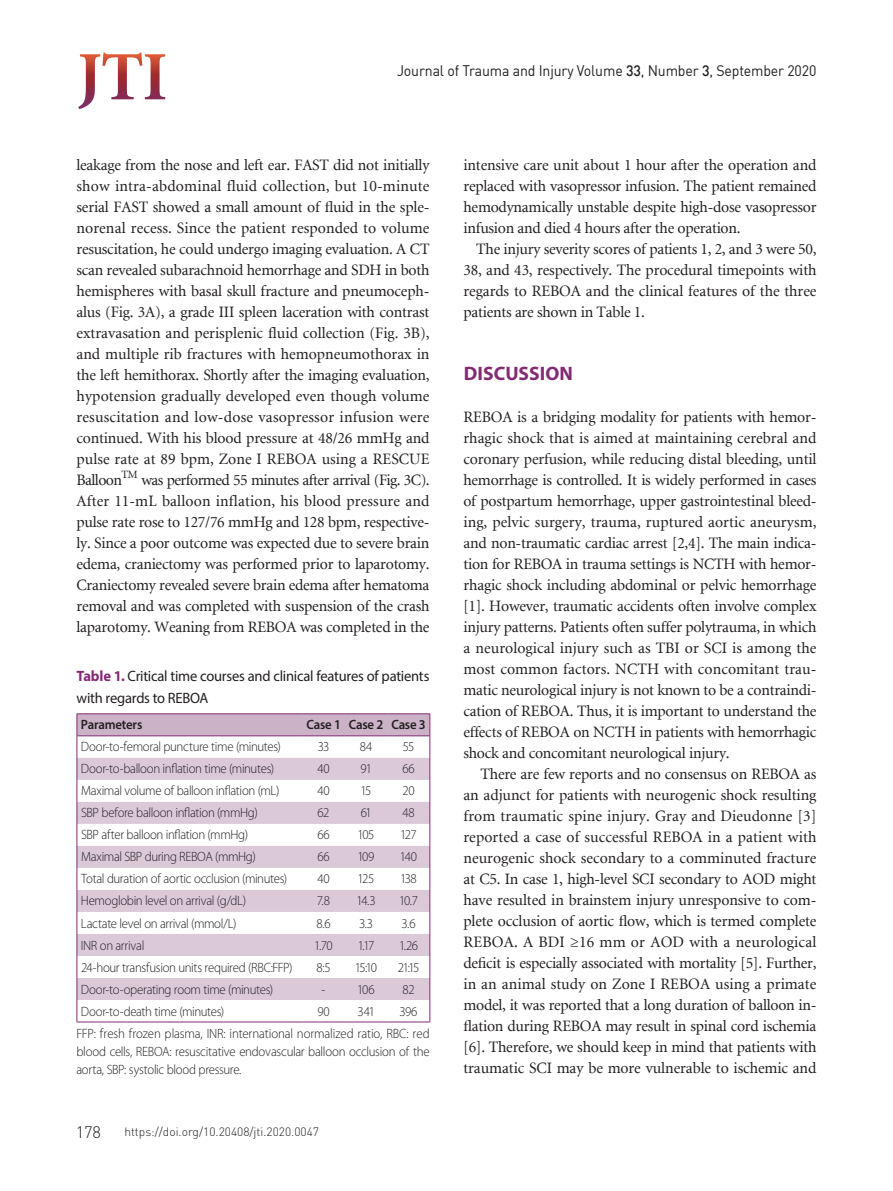
<style>
.page{position:relative;width:893px;height:1191px;background:#fff}
.page>*{position:absolute;margin:0;border:0;box-sizing:border-box;transform-origin:0 0}
.t1{font:700 19.5px "Myriad Pro";letter-spacing:.005em;color:#832b73}
.t2{font:300 16.5px "DIN Pro";color:#231f20}
.t3{font:15.75px/21px "Minion LT";letter-spacing:-.015em;color:#231f20;text-align:justify}
.t4{font:15px/21px "Myriad Pro";letter-spacing:-.015em;color:#231f20}
.t5{font:15px "DIN";letter-spacing:-.01em;color:#231f20;scale:.94 1}
.t6{font:300 13.5px/22.4px "Myriad Pro";letter-spacing:-.025em;color:#231f20;scale:.95 1}
.t7{font:600 13.5px "Myriad Pro";letter-spacing:-.015em;color:#231f20;scale:.95 1}
.t8{font:300 12px "DIN Pro";color:#231f20}
.s1{font-weight:500}
.s2{font-family:"Frutiger LT Std";font-weight:300}
.s3{font-weight:700;color:#832b73}
</style>
<div class="page">
<svg style="left:78px;top:53px;width:87px;height:56px"></svg>
<hr style="left:77px;top:713px;width:225px;height:1px;background:#832b73">
<hr style="left:302px;top:713px;width:43px;height:1px;background:#832b73">
<hr style="left:345px;top:713px;width:42px;height:1px;background:#832b73">
<hr style="left:387px;top:713px;width:43px;height:1px;background:#832b73">
<svg style="left:77px;top:714px;width:353px;height:307px"></svg>
<hr style="left:77px;top:1021px;width:225px;height:1px;background:#832b73">
<hr style="left:302px;top:1021px;width:43px;height:1px;background:#832b73">
<hr style="left:345px;top:1021px;width:42px;height:1px;background:#832b73">
<hr style="left:387px;top:1021px;width:43px;height:1px;background:#832b73">
<p class="t5" style="left:397px;top:61px;width:448px">Journal of Trauma and Injury Volume <span class="s1">33</span>, Number <span class="s1">3</span>, September 2020</p>
<p class="t3" style="left:76px;top:155px;width:355px">leakage from the nose and left ear. FAST did not initially show intra-abdominal fluid collection, but 10-minute serial FAST showed a small amount of fluid in the sple&shy;norenal recess. Since the patient responded to volume resuscitation, he could undergo imaging evaluation. A CT scan revealed subarachnoid hemorrhage and SDH in both hemispheres with basal skull fracture and pneumoceph&shy;alus (Fig. 3A), a grade III spleen laceration with contrast extravasation and perisplenic fluid collection (Fig. 3B), and multiple rib fractures with hemopneumothorax in the left hemithorax. Shortly after the imaging evaluation, hypotension gradually developed even though volume resuscitation and low-dose vasopressor infusion were continued. With his blood pressure at 48/26 mmHg and pulse rate at 89 bpm, Zone I REBOA using a RESCUE Balloon<sup>TM</sup> was performed 55 minutes after arrival (Fig. 3C).<br>After 11-mL balloon inflation, his blood pressure and pulse rate rose to 127/76 mmHg and 128 bpm, respective&shy;ly. Since a poor outcome was expected due to severe brain edema, craniectomy was performed prior to laparotomy.<br>Craniectomy revealed severe brain edema after hematoma removal and was completed with suspension of the crash laparotomy. Weaning from REBOA was completed in the</p>
<p class="t3" style="left:463px;top:155px;width:354px">intensive care unit about 1 hour after the operation and replaced with vasopressor infusion. The patient remained hemodynamically unstable despite high-dose vasopressor infusion and died 4 hours after the operation.</p>
<p class="t3" style="left:463px;top:239px;width:355px;text-indent:13px">The injury severity scores of patients 1, 2, and 3 were 50, 38, and 43, respectively. The procedural timepoints with regards to REBOA and the clinical features of the three patients are shown in Table 1.</p>
<p class="t1" style="left:464px;top:360px;width:111px">DISCUSSION</p>
<p class="t3" style="left:463px;top:407px;width:355px">REBOA is a bridging modality for patients with hemor&shy;rhagic shock that is aimed at maintaining cerebral and coronary perfusion, while reducing distal bleeding, until hemorrhage is controlled. It is widely performed in cases of postpartum hemorrhage, upper gastrointestinal bleed&shy;ing, pelvic surgery, trauma, ruptured aortic aneurysm, and non-traumatic cardiac arrest [2,4]. The main indica&shy;tion for REBOA in trauma settings is NCTH with hemor&shy;rhagic shock including abdominal or pelvic hemorrhage [1]. However, traumatic accidents often involve complex injury patterns. Patients often suffer polytrauma, in which a neurological injury such as TBI or SCI is among the most common factors. NCTH with concomitant trau&shy;matic neurological injury is not known to be a contraindi&shy;cation of REBOA. Thus, it is important to understand the effects of REBOA on NCTH in patients with hemorrhagic shock and concomitant neurological injury.</p>
<p class="t3" style="left:463px;top:763px;width:355px;text-indent:17px">There are few reports and no consensus on REBOA as an adjunct for patients with neurogenic shock resulting from traumatic spine injury. Gray and Dieudonne [3] reported a case of successful REBOA in a patient with neurogenic shock secondary to a comminuted fracture at C5. In case 1, high-level SCI secondary to AOD might have resulted in brainstem injury unresponsive to com&shy;plete occlusion of aortic flow, which is termed complete REBOA. A BDI <span class="s2">≥</span>16 mm or AOD with a neurological deficit is especially associated with mortality [5]. Further, in an animal study on Zone I REBOA using a primate model, it was reported that a long duration of balloon in&shy;flation during REBOA may result in spinal cord ischemia [6]. Therefore, we should keep in mind that patients with traumatic SCI may be more vulnerable to ischemic and</p>
<p class="t4" style="left:77px;top:665px;width:354px"><span class="s3">Table 1.</span> Critical time courses and clinical features of patients with regards to REBOA</p>
<p class="t7" style="left:81px;top:716px;width:66px">Parameters</p>
<p class="t7" style="left:306px;top:716px;width:127px">Case 1 Case 2 Case 3</p>
<p class="t6" style="left:81px;top:736px;width:212px">Door-to-femoral puncture time (minutes)</p>
<p class="t6" style="left:318px;top:736px;width:14px">33</p>
<p class="t6" style="left:360px;top:736px;width:15px">84</p>
<p class="t6" style="left:403px;top:736px;width:14px">55</p>
<p class="t6" style="left:81px;top:758px;width:205px">Door-to-balloon inflation time (minutes)</p>
<p class="t6" style="left:317px;top:758px;width:15px">40</p>
<p class="t6" style="left:360px;top:758px;width:14px">91</p>
<p class="t6" style="left:402px;top:758px;width:15px">66</p>
<p class="t6" style="left:81px;top:780px;width:210px">Maximal volume of balloon inflation (mL)</p>
<p class="t6" style="left:317px;top:780px;width:15px">40</p>
<p class="t6" style="left:361px;top:780px;width:13px">15</p>
<p class="t6" style="left:403px;top:780px;width:14px">20</p>
<p class="t6" style="left:81px;top:802px;width:188px">SBP before balloon inflation (mmHg)</p>
<p class="t6" style="left:318px;top:802px;width:14px">62</p>
<p class="t6" style="left:361px;top:802px;width:13px">61</p>
<p class="t6" style="left:402px;top:802px;width:15px">48</p>
<p class="t6" style="left:81px;top:824px;width:177px">SBP after balloon inflation (mmHg)</p>
<p class="t6" style="left:317px;top:824px;width:15px">66</p>
<p class="t6" style="left:357px;top:824px;width:19px">105</p>
<p class="t6" style="left:400px;top:824px;width:19px">127</p>
<p class="t6" style="left:81px;top:846px;width:186px">Maximal SBP during REBOA (mmHg)</p>
<p class="t6" style="left:317px;top:846px;width:15px">66</p>
<p class="t6" style="left:357px;top:846px;width:20px">109</p>
<p class="t6" style="left:400px;top:846px;width:20px">140</p>
<p class="t6" style="left:81px;top:868px;width:218px">Total duration of aortic occlusion (minutes)</p>
<p class="t6" style="left:317px;top:868px;width:15px">40</p>
<p class="t6" style="left:358px;top:868px;width:19px">125</p>
<p class="t6" style="left:400px;top:868px;width:19px">138</p>
<p class="t6" style="left:81px;top:890px;width:175px">Hemoglobin level on arrival (g/dL)</p>
<p class="t6" style="left:317px;top:890px;width:15px">7.8</p>
<p class="t6" style="left:356px;top:890px;width:22px">14.3</p>
<p class="t6" style="left:399px;top:890px;width:21px">10.7</p>
<p class="t6" style="left:81px;top:912px;width:165px">Lactate level on arrival (mmol/L)</p>
<p class="t6" style="left:316px;top:912px;width:17px">8.6</p>
<p class="t6" style="left:359px;top:912px;width:16px">3.3</p>
<p class="t6" style="left:402px;top:912px;width:16px">3.6</p>
<p class="t6" style="left:81px;top:934px;width:68px">INR on arrival</p>
<p class="t6" style="left:314px;top:934px;width:21px">1.70</p>
<p class="t6" style="left:358px;top:934px;width:19px">1.17</p>
<p class="t6" style="left:399px;top:934px;width:22px">1.26</p>
<p class="t6" style="left:81px;top:956px;width:224px">24-hour transfusion units required (RBC:FFP)</p>
<p class="t6" style="left:317px;top:956px;width:16px">8:5</p>
<p class="t6" style="left:355px;top:956px;width:25px">15:10</p>
<p class="t6" style="left:398px;top:956px;width:24px">21:15</p>
<p class="t6" style="left:81px;top:978px;width:204px">Door-to-operating room time (minutes)</p>
<p class="t6" style="left:322px;top:978px;width:57px">- 106</p>
<p class="t6" style="left:403px;top:978px;width:14px">82</p>
<p class="t6" style="left:81px;top:1000px;width:152px">Door-to-death time (minutes)</p>
<p class="t6" style="left:317px;top:1000px;width:15px">90</p>
<p class="t6" style="left:358px;top:1000px;width:20px">341</p>
<p class="t6" style="left:76px;top:1000px;width:373px;text-indent:323px">396<br>FFP: fresh frozen plasma, INR: international normalized ratio, RBC: red</p>
<p class="t6" style="left:76px;top:1042px;width:373px;line-height:18px">blood cells, REBOA: resuscitative endovascular balloon occlusion of the aorta, SBP: systolic blood pressure.</p>
<p class="t2" style="left:76px;top:1120px;width:27px">178</p>
<p class="t8" style="left:124px;top:1123px;width:196px">https://doi.org/10.20408/jti.2020.0047</p>
</div>
